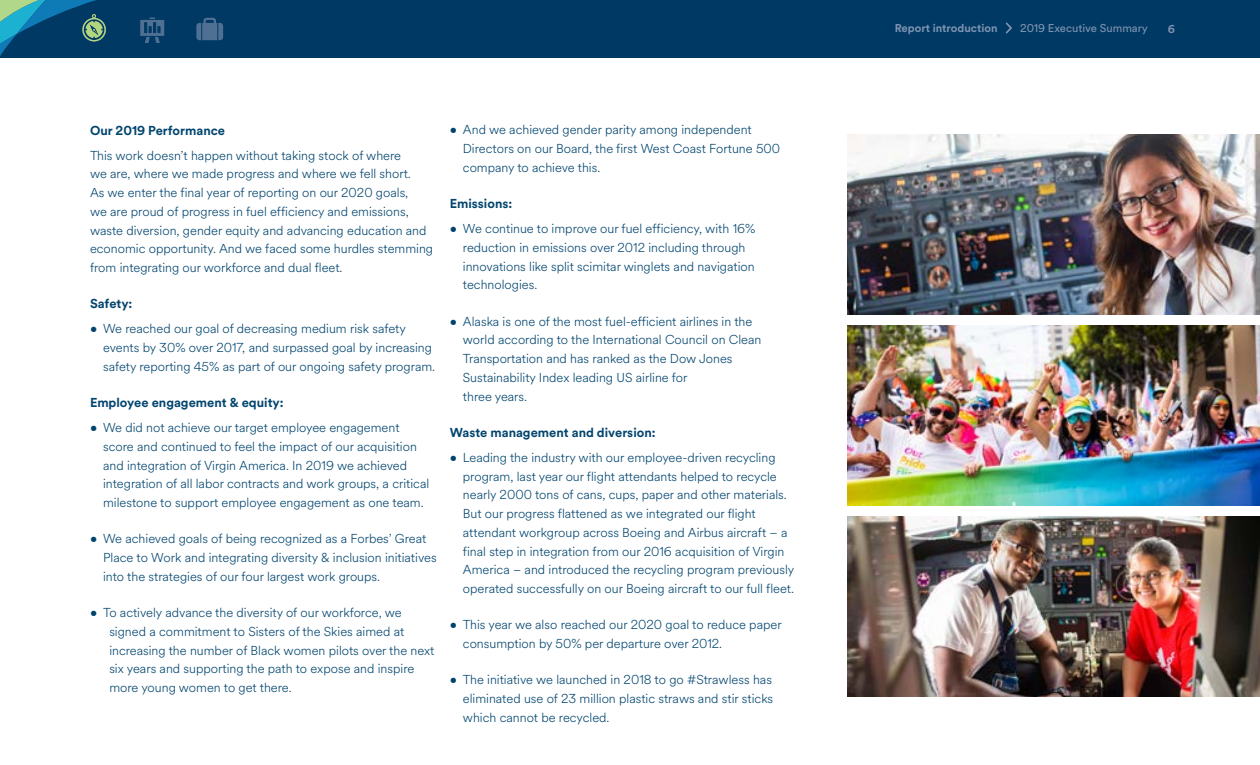
<style>
.page{position:relative;width:1260px;height:765px;background:#fff}
.page>*{position:absolute;margin:0;border:0;box-sizing:border-box;transform-origin:0 0}
.t1{font:300 12.75px/18.8px "AS Circular";color:#00446e}
.t2{font:700 12.75px "AS Circular";color:#00446e}
.t3{font:11.25px "AS Circular";color:#7e93b1}
.t4{font:700 11.25px "AS Circular";color:#7e93b1}
</style>
<div class="page">
<div style="left:0;top:0;width:1260px;height:58px;background:#003963"></div>
<div style="left:140px;top:19px;width:25px;height:18px;background:#4f6f93;border:1px solid #003963"></div>
<svg style="left:144px;top:17px;width:16px;height:26px"></svg>
<svg style="left:196px;top:18px;width:27px;height:22px"></svg>
<svg style="left:0;top:0;width:106px;height:56px"></svg>
<svg style="left:1006px;top:22px;width:6px;height:12px"></svg>
<img style="left:848px;top:517px;width:412px;height:180px">
<img style="left:848px;top:134px;width:412px;height:180px">
<img style="left:848px;top:325px;width:412px;height:180px">
<p class="t2" style="left:90px;top:121px;width:137px">Our 2019 Performance</p>
<p class="t1" style="left:90px;top:145px;width:345px">This work doesn’t happen without taking stock of where<br>we are, where we made progress and where we fell short.<br>As we enter the final year of reporting on our 2020 goals,<br>we are proud of progress in fuel efficiency and emissions, waste diversion, gender equity and advancing education and economic opportunity. And we faced some hurdles stemming from integrating our workforce and dual fleet.</p>
<p class="t2" style="left:90px;top:295px;width:44px">Safety:</p>
<p class="t1" style="left:103px;top:319px;width:334px;text-indent:-13px">• We reached our goal of decreasing medium risk safety events by 30% over 2017, and surpassed goal by increasing safety reporting 45% as part of our ongoing safety program.</p>
<p class="t2" style="left:90px;top:394px;width:195px">Employee engagement &amp; equity:</p>
<p class="t1" style="left:103px;top:418px;width:328px;text-indent:-13px">• We did not achieve our target employee engagement score and continued to feel the impact of our acquisition and integration of Virgin America. In 2019 we achieved integration of all labor contracts and work groups, a critical milestone to support employee engagement as one team.</p>
<p class="t1" style="left:103px;top:529px;width:335px;text-indent:-13px">• We achieved goals of being recognized as a Forbes’ Great<br>Place to Work and integrating diversity &amp; inclusion initiatives into the strategies of our four largest work groups.</p>
<p class="t1" style="left:109px;top:603px;width:327px;text-indent:-19px">• To actively advance the diversity of our workforce, we signed a commitment to Sisters of the Skies aimed at increasing the number of Black women pilots over the next six years and supporting the path to expose and inspire more young women to get there.</p>
<p class="t1" style="left:463px;top:120px;width:319px;text-indent:-13px">• And we achieved gender parity among independent<br>Directors on our Board, the first West Coast Fortune 500 company to achieve this.</p>
<p class="t2" style="left:450px;top:195px;width:64px">Emissions:</p>
<p class="t1" style="left:463px;top:219px;width:294px;text-indent:-13px">• We continue to improve our fuel efficiency, with 16% reduction in emissions over 2012 including through innovations like split scimitar winglets and navigation technologies.</p>
<p class="t1" style="left:463px;top:311px;width:300px;text-indent:-13px">• Alaska is one of the most fuel-efficient airlines in the world according to the International Council on Clean Transportation and has ranked as the Dow Jones Sustainability Index leading US airline for<br>three years.</p>
<p class="t2" style="left:450px;top:424px;width:207px">Waste management and diversion:</p>
<p class="t1" style="left:463px;top:448px;width:333px;text-indent:-13px">• Leading the industry with our employee-driven recycling program, last year our flight attendants helped to recycle nearly 2000 tons of cans, cups, paper and other materials.<br>But our progress flattened as we integrated our flight attendant workgroup across Boeing and Airbus aircraft – a final step in integration from our 2016 acquisition of Virgin America – and introduced the recycling program previously operated successfully on our Boeing aircraft to our full fleet.</p>
<p class="t1" style="left:463px;top:615px;width:320px;text-indent:-13px">• This year we also reached our 2020 goal to reduce paper consumption by 50% per departure over 2012.</p>
<p class="t1" style="left:463px;top:670px;width:312px;text-align:justify;text-indent:-13px">• The initiative we launched in 2018 to go #Strawless has eliminated use of 23 million plastic straws and stir sticks which cannot be recycled.</p>
<p class="t4" style="left:895px;top:21px;width:104px">Report introduction</p>
<p class="t3" style="left:1020px;top:21px;width:129px">2019 Executive Summary</p>
<p class="t4" style="left:1168px;top:21px;width:9px">6</p>
</div>
